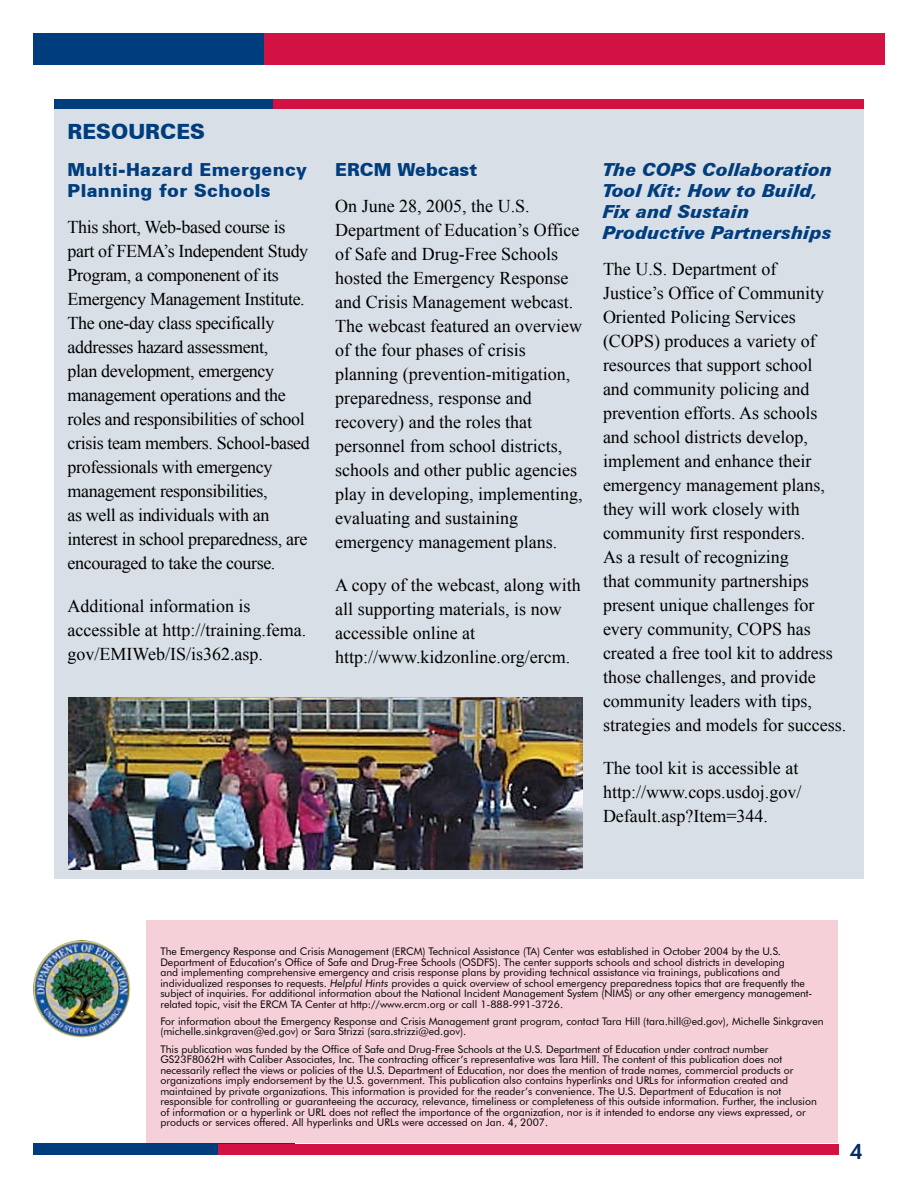
<style>
.page{position:relative;width:918px;height:1188px;background:#fff}
.page>*{position:absolute;margin:0;border:0;box-sizing:border-box;transform-origin:0 0}
.t1{font:900 21px "Zurich BT";color:#003d7d}
.t2{font:18px/24px "Times New Roman";color:#000}
.t3{font:18px/24px "Times New Roman";letter-spacing:-.02em;color:#000}
.t4{font:italic 900 18px/21px "Zurich BT";color:#003d7d}
.t5{font:900 18px/21px "Zurich BT";letter-spacing:.02em;color:#003d7d}
.t6{font:900 18px "Zurich BT";color:#003d7d}
.t7{font:10.5px/10.5px "Futura BT";color:#000}
.s1{font-style:italic}
</style>
<div class="page">
<div style="left:33px;top:33px;width:852px;height:31px;background:#003d7d"></div>
<div style="left:264px;top:33px;width:621px;height:31px;background:#d11242"></div>
<img style="left:33px;top:940px;width:97px;height:97px;border-radius:50%">
<div style="left:54px;top:108px;width:810px;height:771px;background:#d9dfe7"></div>
<div style="left:54px;top:99px;width:248px;height:10px;background:#003d7d"></div>
<div style="left:274px;top:99px;width:590px;height:10px;background:#d11242"></div>
<img style="left:69px;top:698px;width:514px;height:172px">
<div style="left:33px;top:1143px;width:261px;height:12px;background:#003d7d"></div>
<div style="left:218px;top:1144px;width:620px;height:11px;background:#d11242"></div>
<div style="left:147px;top:920px;width:691px;height:223px;background:#f6d0d9"></div>
<h1 class="t1" style="left:68px;top:119px;width:32px">Resources</h1>
<h2 class="t5" style="left:68px;top:159px;width:241px">Multi-Hazard Emergency<br>Planning for Schools</h2>
<p class="t3" style="left:68px;top:215px;width:244px">This short, Web-based course is part of FEMA’s Independent Study<br>Program, a componenent of its<br>Emergency Management Institute.<br>The one-day class specifically addresses hazard assessment,<br>plan development, emergency management operations and the roles and responsibilities of school crisis team members. School-based professionals with emergency management responsibilities,<br>as well as individuals with an interest in school preparedness, are encouraged to take the course.</p>
<h2 class="t2" style="left:68px;top:594px;width:240px">Additional information is accessible at http://training.fema. gov/EMIWeb/IS/is362.asp.</h2>
<h2 class="t6" style="left:335px;top:159px;width:144px">ERCM Webcast</h2>
<p class="t2" style="left:335px;top:194px;width:249px">On June 28, 2005, the U.S.<br>Department of Education’s Office of Safe and Drug-Free Schools hosted the Emergency Response and Crisis Management webcast.<br>The webcast featured an overview of the four phases of crisis planning (prevention-mitigation, preparedness, response and recovery) and the roles that personnel from school districts, schools and other public agencies play in developing, implementing, evaluating and sustaining emergency management plans.</p>
<h2 class="t2" style="left:335px;top:573px;width:247px">A copy of the webcast, along with all supporting materials, is now accessible online at http://www.kidzonline.org/ercm.</h2>
<h2 class="t4" style="left:603px;top:159px;width:231px">The COPS Collaboration<br>Tool Kit: How to Build,<br>Fix and Sustain<br>Productive Partnerships</h2>
<p class="t2" style="left:603px;top:257px;width:245px">The U.S. Department of<br>Justice’s Office of Community<br>Oriented Policing Services (COPS) produces a variety of resources that support school<br>and community policing and prevention efforts. As schools and school districts develop, implement and enhance their emergency management plans, they will work closely with community first responders.<br>As a result of recognizing<br>that community partnerships present unique challenges for every community, COPS has created a free tool kit to address those challenges, and provide community leaders with tips, strategies and models for success.</p>
<h2 class="t2" style="left:603px;top:756px;width:200px">The tool kit is accessible at http://www.cops.usdoj.gov/<br>Default.asp?Item=344.</h2>
<p class="t7" style="left:160px;top:946px;width:653px">The Emergency Response and Crisis Management (ERCM) Technical Assistance (TA) Center was established in October 2004 by the U.S.<br>Department of Education’s Office of Safe and Drug-Free Schools (OSDFS). The center supports schools and school districts in developing<br>and implementing comprehensive emergency and crisis response plans by providing technical assistance via trainings, publications and individualized responses to requests. <span class="s1">Helpful Hints</span> provides a quick overview of school emergency preparedness topics that are frequently the subject of inquiries. For additional information about the National Incident Management System (NIMS) or any other emergency management&shy;related topic, visit the ERCM TA Center at http://www.ercm.org or call 1-888-991-3726.</p>
<p class="t7" style="left:160px;top:1016px;width:665px">For information about the Emergency Response and Crisis Management grant program, contact Tara Hill (tara.hill@ed.gov), Michelle Sinkgraven (michelle.sinkgraven@ed.gov) or Sara Strizzi (sara.strizzi@ed.gov).</p>
<p class="t7" style="left:160px;top:1044px;width:658px">This publication was funded by the Office of Safe and Drug-Free Schools at the U.S. Department of Education under contract number GS23F8062H with Caliber Associates, Inc. The contracting officer’s representative was Tara Hill. The content of this publication does not necessarily reflect the views or policies of the U.S. Department of Education, nor does the mention of trade names, commercial products or organizations imply endorsement by the U.S. government. This publication also contains hyperlinks and URLs for information created and maintained by private organizations. This information is provided for the reader’s convenience. The U.S. Department of Education is not responsible for controlling or guaranteeing the accuracy, relevance, timeliness or completeness of this outside information. Further, the inclusion of information or a hyperlink or URL does not reflect the importance of the organization, nor is it intended to endorse any views expressed, or products or services offered. All hyperlinks and URLs were accessed on Jan. 4, 2007.</p>
</div>
